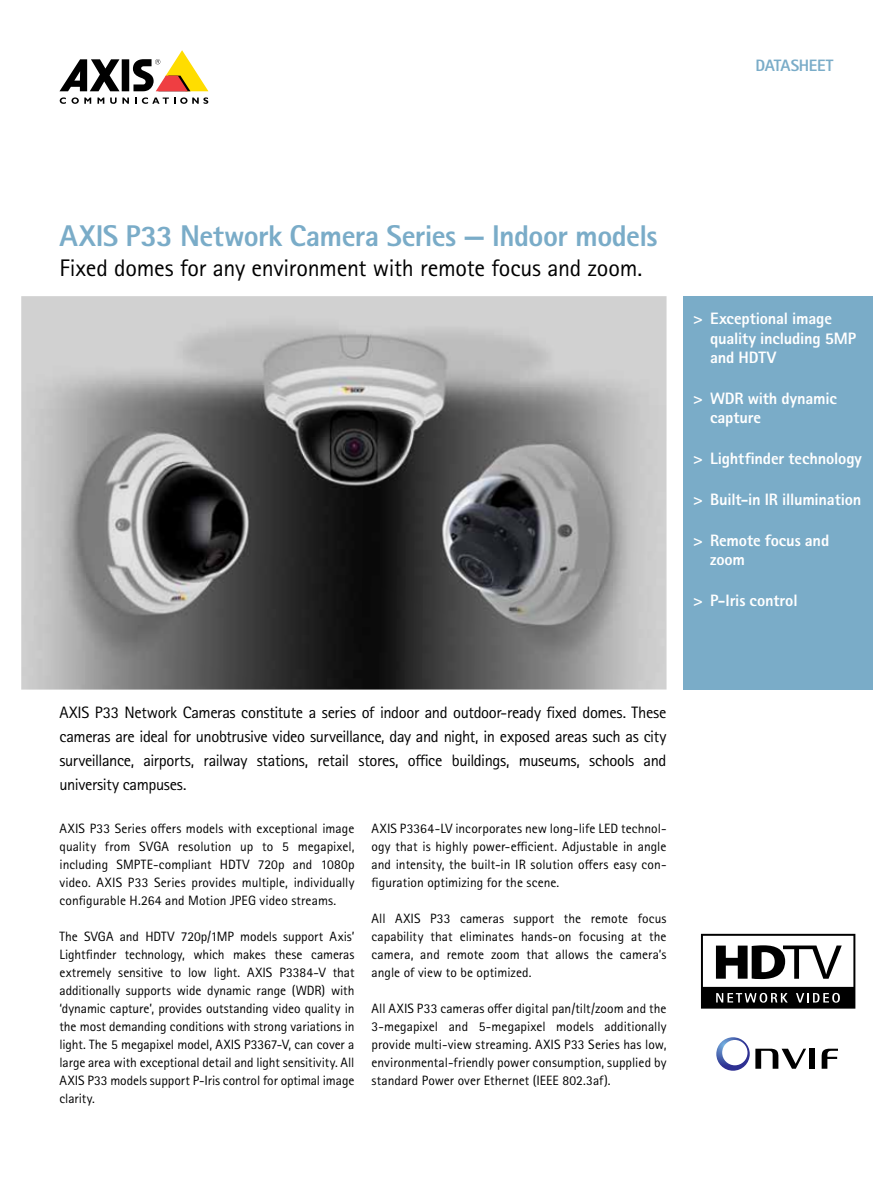
<style>
.page{position:relative;width:893px;height:1191px;background:#fff}
.page>*{position:absolute;margin:0;border:0;box-sizing:border-box;transform-origin:0 0}
.t1{font:800 30px "Rotis Sans Serif Pro";letter-spacing:-.02em;color:#7aacc8}
.t2{font:24px "Rotis Sans Serif Pro";letter-spacing:-.01em;color:#000}
.t3{font:16.5px/24px "Rotis Sans Serif Pro";letter-spacing:-.025em;color:#000;text-align:justify}
.t4{font:800 16.5px/19.5px "Rotis Sans Serif Pro";letter-spacing:-.01em;color:#fff}
.t5{font:800 16.5px "Rotis Sans Serif Pro";letter-spacing:-.02em;color:#7aacc8}
.t6{font:13.5px/18px "Rotis Sans Serif Pro";letter-spacing:.005em;color:#000;text-align:justify}
</style>
<div class="page">
<div style="left:122px;top:59px;width:7px;height:32px;background:#000"></div>
<svg style="left:60px;top:59px;width:60px;height:32px"></svg>
<svg style="left:133px;top:50px;width:75px;height:41px"></svg>
<svg style="left:60px;top:97px;width:31px;height:7px"></svg>
<svg style="left:97px;top:98px;width:7px;height:6px"></svg>
<svg style="left:110px;top:98px;width:19px;height:6px"></svg>
<svg style="left:135px;top:97px;width:73px;height:7px"></svg>
<div style="left:684px;top:296px;width:189px;height:393px;background:#7aacc8"></div>
<img style="left:21px;top:296px;width:645px;height:393px">
<svg style="left:701px;top:933px;width:154px;height:75px"></svg>
<div style="left:809px;top:1048px;width:6px;height:20px;background:#000"></div>
<svg style="left:822px;top:1048px;width:16px;height:20px"></svg>
<svg style="left:716px;top:1037px;width:90px;height:33px"></svg>
<p class="t5" style="left:755px;top:55px;width:80px">DATASHEET</p>
<h1 class="t1" style="left:60px;top:217px;width:600px">AXIS P33 Network Camera Series — Indoor models</h1>
<h2 class="t2" style="left:60px;top:254px;width:584px">Fixed domes for any environment with remote focus and zoom.</h2>
<p class="t4" style="left:710px;top:308px;width:147px;text-indent:-17px">&gt; Exceptional image quality including 5MP and HDTV</p>
<p class="t4" style="left:710px;top:388px;width:128px;text-indent:-17px">&gt; WDR with dynamic capture</p>
<p class="t4" style="left:693px;top:449px;width:170px">&gt; Lightfinder technology</p>
<p class="t4" style="left:693px;top:489px;width:170px">&gt; Built-in IR illumination</p>
<p class="t4" style="left:710px;top:530px;width:121px;text-indent:-17px">&gt; Remote focus and zoom</p>
<p class="t4" style="left:693px;top:590px;width:106px">&gt; P-Iris control</p>
<p class="t3" style="left:60px;top:700px;width:608px">AXIS P33 Network Cameras constitute a series of indoor and outdoor-ready fixed domes. These cameras are ideal for unobtrusive video surveillance, day and night, in exposed areas such as city surveillance, airports, railway stations, retail stores, office buildings, museums, schools and university campuses.</p>
<p class="t6" style="left:60px;top:819px;width:296px">AXIS P33 Series offers models with exceptional image quality from SVGA resolution up to 5 megapixel, including SMPTE-compliant HDTV 720p and 1080p video. AXIS P33 Series provides multiple, individually configurable H.264 and Motion JPEG video streams.</p>
<p class="t6" style="left:60px;top:927px;width:296px">The SVGA and HDTV 720p/1MP models support Axis’ Lightfinder technology, which makes these cameras extremely sensitive to low light. AXIS P3384-V that additionally supports wide dynamic range (WDR) with ‘dynamic capture’, provides outstanding video quality in the most demanding conditions with strong variations in light. The 5 megapixel model, AXIS P3367-V, can cover a large area with exceptional detail and light sensitivity. All AXIS P33 models support P-Iris control for optimal image clarity.</p>
<p class="t6" style="left:372px;top:819px;width:296px">AXIS P3364-LV incorporates new long-life LED technol&shy;ogy that is highly power-efficient. Adjustable in angle and intensity, the built-in IR solution offers easy con&shy;figuration optimizing for the scene.</p>
<p class="t6" style="left:372px;top:909px;width:297px">All AXIS P33 cameras support the remote focus capability that eliminates hands-on focusing at the camera, and remote zoom that allows the camera’s angle of view to be optimized.</p>
<p class="t6" style="left:372px;top:999px;width:296px">All AXIS P33 cameras offer digital pan/tilt/zoom and the 3-megapixel and 5-megapixel models additionally provide multi-view streaming. AXIS P33 Series has low, environmental-friendly power consumption, supplied by standard Power over Ethernet (IEEE 802.3af).</p>
</div>
